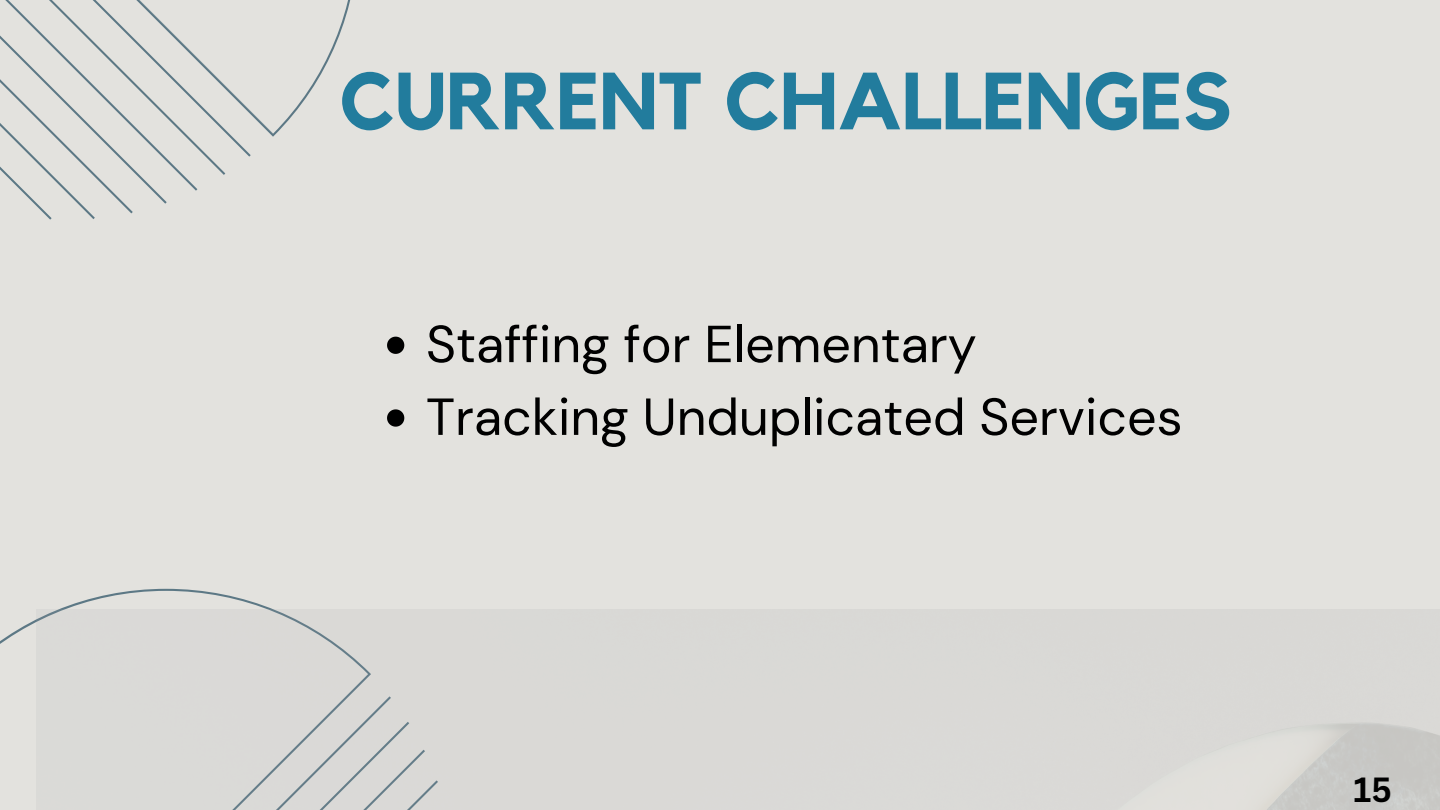
<style>
.page{position:relative;width:1440px;height:810px;background:#e3e2de}
.page>*{position:absolute;margin:0;border:0;box-sizing:border-box;transform-origin:0 0}
.t1{font:700 80px "Kollektif";color:#227c9d}
.t2{font:52px "DM Sans";color:#000}
.t3{font:700 34px "Canva Sans";color:#000}
</style>
<div class="page">
<svg style="left:0;top:589px;width:275px;height:55px"></svg>
<svg style="left:0;top:0;width:351px;height:220px"></svg>
<div style="left:36px;top:610px;width:1404px;height:200px;background:#dad9d6"></div>
<svg style="left:387px;top:337px;width:17px;height:17px"></svg>
<svg style="left:387px;top:409px;width:17px;height:18px"></svg>
<p class="t1" style="left:340px;top:65px;width:894px">CURRENT CHALLENGES</p>
<p class="t2" style="left:426px;top:311px;width:552px">Staffing for Elementary</p>
<p class="t2" style="left:426px;top:383px;width:758px">Tracking Unduplicated Services</p>
<p class="t3" style="left:1353px;top:766px;width:40px">15</p>
</div>
